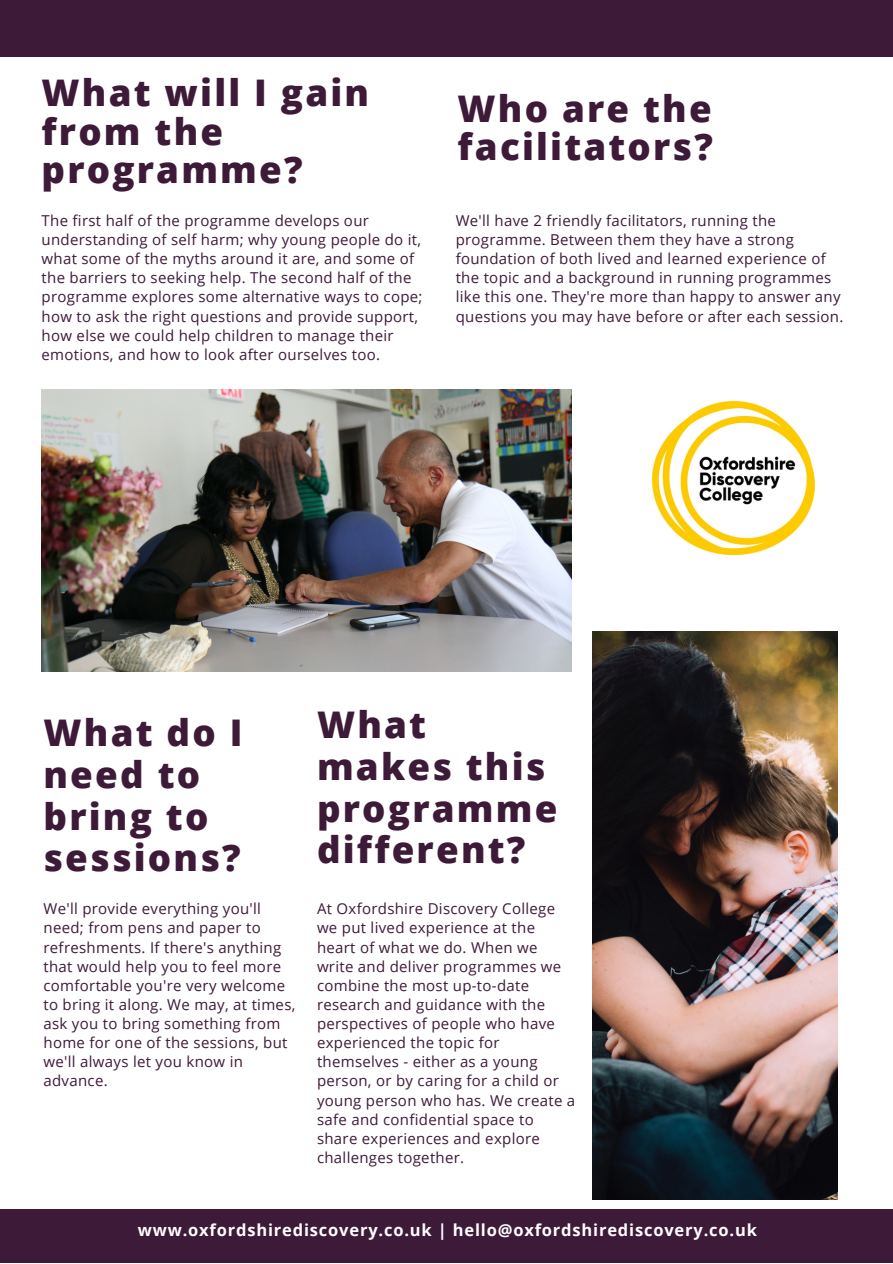
<style>
.page{position:relative;width:893px;height:1264px;background:#fff}
.page>*{position:absolute;margin:0;border:0;box-sizing:border-box;transform-origin:0 0}
.t1{font:800 36.75px/41.5px "Open Sans";letter-spacing:.06em;color:#3e1a39}
.t2{font:700 16.5px "Open Sans";letter-spacing:.05em;color:#fff}
.t3{font:15px/19px "Open Sans";letter-spacing:.02em;color:#3e1a39}
</style>
<div class="page">
<img style="left:42px;top:389px;width:529px;height:282px">
<img style="left:592px;top:631px;width:245px;height:568px">
<div style="left:0;top:1209px;width:892px;height:53px;background:#3e1a39"></div>
<img style="left:652px;top:401px;width:162px;height:153px">
<div style="left:0;top:0;width:892px;height:57px;background:#3e1a39"></div>
<p class="t1" style="left:42px;top:73px;width:329px;line-height:38.2px">What will I gain from the programme?</p>
<p class="t3" style="left:42px;top:211px;width:382px">The first half of the programme develops our understanding of self harm; why young people do it, what some of the myths around it are, and some of the barriers to seeking help. The second half of the programme explores some alternative ways to cope; how to ask the right questions and provide support, how else we could help children to manage their emotions, and how to look after ourselves too.</p>
<p class="t1" style="left:457px;top:88px;width:257px;line-height:38.2px">Who are the facilitators?</p>
<p class="t3" style="left:455px;top:211px;width:389px">We'll have 2 friendly facilitators, running the programme. Between them they have a strong foundation of both lived and learned experience of the topic and a background in running programmes like this one. They're more than happy to answer any questions you may have before or after each session.</p>
<p class="t1" style="left:43px;top:711px;width:200px">What do I need to bring to sessions?</p>
<p class="t3" style="left:43px;top:899px;width:253px">We'll provide everything you'll need; from pens and paper to refreshments. If there's anything that would help you to feel more comfortable you're very welcome to bring it along. We may, at times, ask you to bring something from home for one of the sessions, but we'll always let you know in advance.</p>
<p class="t1" style="left:317px;top:703px;width:242px">What makes this programme different?</p>
<p class="t3" style="left:317px;top:899px;width:260px">At Oxfordshire Discovery College we put lived experience at the heart of what we do. When we write and deliver programmes we combine the most up-to-date research and guidance with the perspectives of people who have experienced the topic for themselves - either as a young person, or by caring for a child or young person who has. We create a safe and confidential space to share experiences and explore challenges together.</p>
<p class="t2" style="left:138px;top:1217px;width:620px">www.oxfordshirediscovery.co.uk | hello@oxfordshirediscovery.co.uk</p>
</div>
